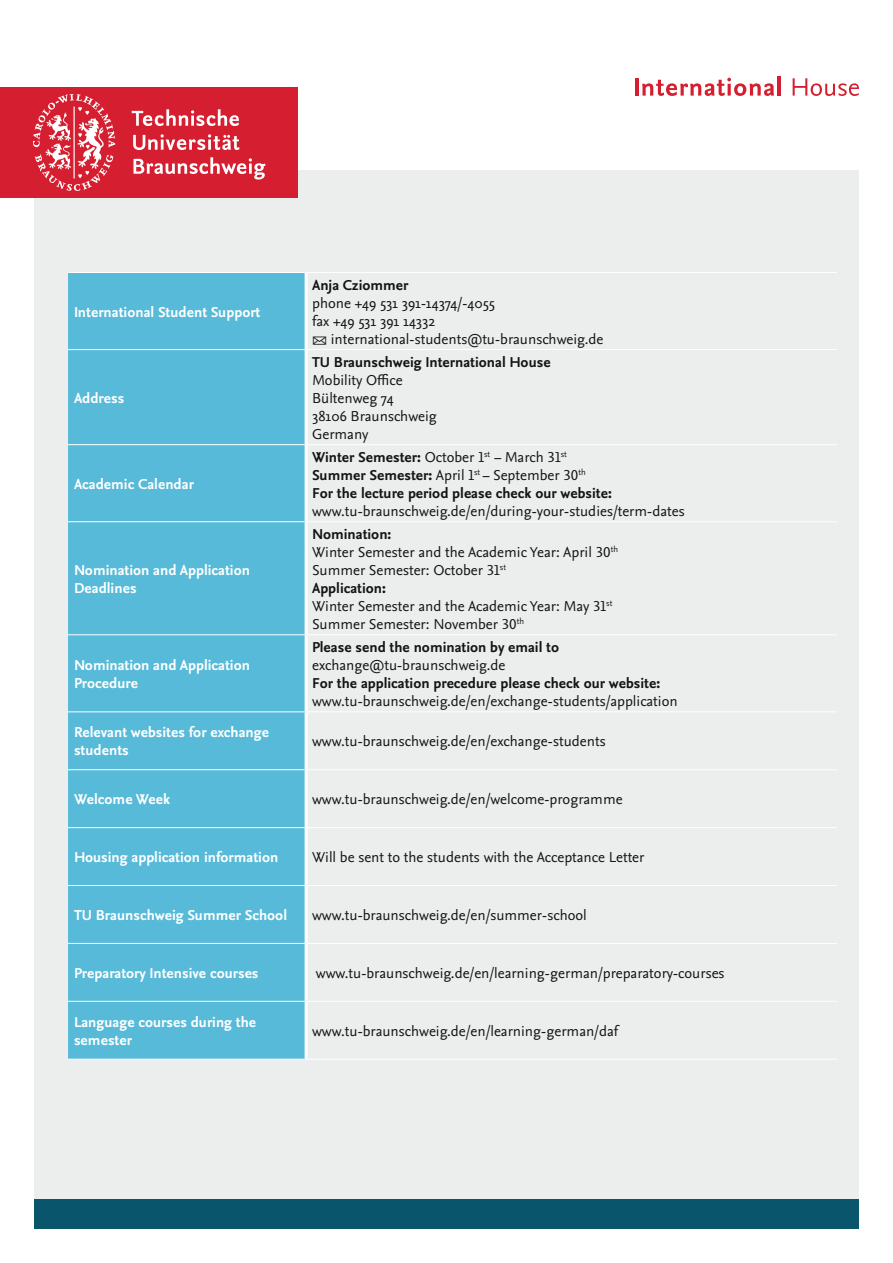
<style>
.page{position:relative;width:893px;height:1263px;background:#fff}
.page>*{position:absolute;margin:0;border:0;box-sizing:border-box;transform-origin:0 0}
.t1{font:15px/18px "Nexus Sans Pro";color:#131413}
.t2{font:700 15px/18px "Nexus Sans Pro";color:#fff}
.t3{font:700 15px/18px "Nexus Sans Pro";color:#131413}
.s1{font-weight:400}
.s2{font-weight:700}
</style>
<div class="page">
<div style="left:34px;top:170px;width:825px;height:1059px;background:#eceded"></div>
<div style="left:0;top:87px;width:298px;height:111px;background:#d51f30"></div>
<svg style="left:33px;top:94px;width:82px;height:97px"></svg>
<svg style="left:132px;top:109px;width:107px;height:17px"></svg>
<svg style="left:133px;top:134px;width:106px;height:16px"></svg>
<svg style="left:133px;top:157px;width:132px;height:23px"></svg>
<hr style="left:635px;top:78px;width:3px;height:18px;background:#d51f30">
<svg style="left:642px;top:78px;width:132px;height:18px"></svg>
<hr style="left:778px;top:76px;width:3px;height:20px;background:#d51f30">
<svg style="left:793px;top:78px;width:66px;height:18px"></svg>
<div style="left:34px;top:1199px;width:825px;height:30px;background:#09566c"></div>
<div style="left:68px;top:273px;width:237px;height:786px;background:#57bad8"></div>
<hr style="left:68px;top:272px;width:238px;height:1px;background:#fff">
<hr style="left:68px;top:349px;width:238px;height:1px;background:#fff">
<hr style="left:68px;top:444px;width:238px;height:1px;background:#fff">
<hr style="left:68px;top:521px;width:238px;height:1px;background:#fff">
<hr style="left:68px;top:634px;width:238px;height:1px;background:#fff">
<hr style="left:68px;top:711px;width:238px;height:1px;background:#fff">
<hr style="left:68px;top:769px;width:238px;height:1px;background:#fff">
<hr style="left:68px;top:827px;width:238px;height:1px;background:#fff">
<hr style="left:68px;top:885px;width:238px;height:1px;background:#fff">
<hr style="left:68px;top:943px;width:238px;height:1px;background:#fff">
<hr style="left:68px;top:1001px;width:238px;height:1px;background:#fff">
<hr style="left:68px;top:1059px;width:238px;height:1px;background:#fff">
<hr style="left:305px;top:273px;width:3px;height:76px;background:#fff">
<hr style="left:305px;top:350px;width:3px;height:94px;background:#fff">
<hr style="left:305px;top:445px;width:3px;height:76px;background:#fff">
<hr style="left:305px;top:522px;width:3px;height:112px;background:#fff">
<hr style="left:305px;top:635px;width:3px;height:76px;background:#fff">
<hr style="left:305px;top:712px;width:3px;height:57px;background:#fff">
<hr style="left:305px;top:770px;width:3px;height:57px;background:#fff">
<hr style="left:305px;top:828px;width:3px;height:57px;background:#fff">
<hr style="left:305px;top:886px;width:3px;height:57px;background:#fff">
<hr style="left:305px;top:944px;width:3px;height:57px;background:#fff">
<hr style="left:305px;top:1002px;width:3px;height:57px;background:#fff">
<hr style="left:306px;top:272px;width:531px;height:1px;background:#fff">
<hr style="left:306px;top:349px;width:531px;height:1px;background:#fff">
<hr style="left:306px;top:444px;width:531px;height:1px;background:#fff">
<hr style="left:306px;top:521px;width:531px;height:1px;background:#fff">
<hr style="left:306px;top:634px;width:531px;height:1px;background:#fff">
<hr style="left:306px;top:711px;width:531px;height:1px;background:#fff">
<hr style="left:306px;top:769px;width:531px;height:1px;background:#fff">
<hr style="left:306px;top:827px;width:531px;height:1px;background:#fff">
<hr style="left:306px;top:885px;width:531px;height:1px;background:#fff">
<hr style="left:306px;top:943px;width:531px;height:1px;background:#fff">
<hr style="left:306px;top:1001px;width:531px;height:1px;background:#fff">
<hr style="left:306px;top:1059px;width:531px;height:1px;background:#fff">
<p class="t2" style="left:74px;top:302px;width:188px">International Student Support</p>
<p class="t2" style="left:74px;top:388px;width:52px">Address</p>
<p class="t2" style="left:74px;top:474px;width:121px">Academic Calendar</p>
<p class="t2" style="left:74px;top:560px;width:177px">Nomination and Application<br>Deadlines</p>
<p class="t2" style="left:74px;top:655px;width:177px">Nomination and Application<br>Procedure</p>
<p class="t3" style="left:312px;top:275px;width:98px">Anja Cziommer</p>
<p class="t1" style="left:312px;top:293px;width:184px">phone +49 531 391-14374/-4055 fax +49 531 391 14332</p>
<p class="t1" style="left:312px;top:329px;width:293px">• international-students@tu-braunschweig.de</p>
<p class="t3" style="left:312px;top:352px;width:240px">TU Braunschweig International House</p>
<p class="t1" style="left:312px;top:370px;width:126px">Mobility Office<br>Bültenweg 74<br>38106 Braunschweig<br>Germany</p>
<p class="t3" style="left:312px;top:447px;width:301px">Winter Semester: <span class="s1">October 1</span><sup>st</sup> <span class="s1">− March 31</span><sup>st<br></sup>Summer Semester: <span class="s1">April 1</span><sup>st</sup> <span class="s1">− September 30</span><sup>th<br></sup>For the lecture period please check our website:</p>
<p class="t1" style="left:312px;top:501px;width:374px">www.tu-braunschweig.de/en/during-your-studies/term-dates</p>
<p class="t1" style="left:312px;top:524px;width:307px"><span class="s2">Nomination:<br></span>Winter Semester and the Academic Year: April 30<sup>th<br></sup>Summer Semester: October 31<sup>st<br></sup><span class="s2">Application:<br></span>Winter Semester and the Academic Year: May 31<sup>st<br></sup>Summer Semester: November 30<sup>th</sup></p>
<p class="t3" style="left:312px;top:637px;width:248px">Please send the nomination by email to</p>
<p class="t1" style="left:312px;top:655px;width:195px">exchange@tu-braunschweig.de</p>
<p class="t3" style="left:312px;top:673px;width:350px">For the application precedure please check our website:</p>
<p class="t1" style="left:312px;top:691px;width:367px">www.tu-braunschweig.de/en/exchange-students/application</p>
<p class="t2" style="left:74px;top:723px;width:197px">Relevant websites for exchange students</p>
<p class="t1" style="left:312px;top:732px;width:295px">www.tu-braunschweig.de/en/exchange-students</p>
<p class="t2" style="left:74px;top:789px;width:98px">Welcome Week</p>
<p class="t1" style="left:312px;top:789px;width:312px">www.tu-braunschweig.de/en/welcome-programme</p>
<p class="t2" style="left:74px;top:847px;width:206px">Housing application information</p>
<p class="t1" style="left:312px;top:847px;width:334px">Will be sent to the students with the Acceptance Letter</p>
<p class="t2" style="left:74px;top:905px;width:215px">TU Braunschweig Summer School</p>
<p class="t1" style="left:312px;top:905px;width:276px">www.tu-braunschweig.de/en/summer-school</p>
<p class="t2" style="left:74px;top:963px;width:186px">Preparatory Intensive courses</p>
<p class="t1" style="left:316px;top:963px;width:410px">www.tu-braunschweig.de/en/learning-german/preparatory-courses</p>
<p class="t2" style="left:74px;top:1012px;width:184px">Language courses during the semester</p>
<p class="t1" style="left:312px;top:1021px;width:307px">www.tu-braunschweig.de/en/learning-german/daf</p>
</div>
